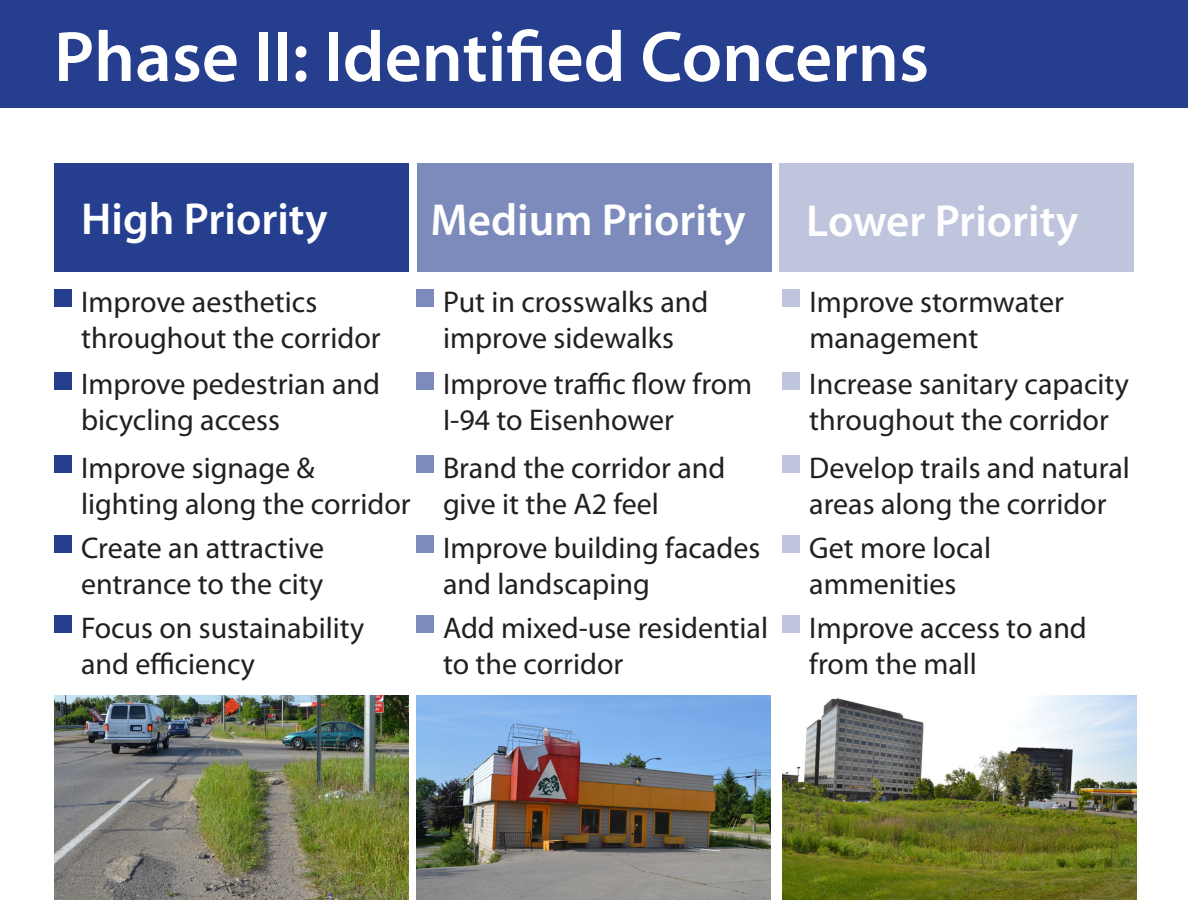
<style>
.page{position:relative;width:1188px;height:918px;background:#fff}
.page>*{position:absolute;margin:0;border:0;box-sizing:border-box;transform-origin:0 0}
.t1{font:600 72px "Myriad Pro";color:#fff}
.t2{font:600 45px "Myriad Pro";color:#fff}
.t3{font:30px/36px "Myriad Pro";color:#231f20}
</style>
<div class="page">
<div style="left:0;top:0;width:1188px;height:108px;background:#253f8e"></div>
<div style="left:54px;top:163px;width:355px;height:109px;background:#253f8e"></div>
<div style="left:417px;top:164px;width:355px;height:108px;background:#7c8bbb"></div>
<div style="left:779px;top:163px;width:355px;height:109px;background:#bec5dd"></div>
<img style="left:54px;top:696px;width:355px;height:203px">
<div style="left:54px;top:290px;width:17px;height:17px;background:#253f8e"></div>
<div style="left:54px;top:372px;width:17px;height:17px;background:#253f8e"></div>
<div style="left:54px;top:455px;width:17px;height:18px;background:#253f8e"></div>
<div style="left:54px;top:536px;width:17px;height:17px;background:#253f8e"></div>
<div style="left:54px;top:616px;width:17px;height:17px;background:#253f8e"></div>
<img style="left:416px;top:696px;width:355px;height:203px">
<div style="left:416px;top:290px;width:17px;height:17px;background:#7c8bbb"></div>
<div style="left:416px;top:372px;width:17px;height:17px;background:#7c8bbb"></div>
<div style="left:416px;top:455px;width:17px;height:18px;background:#7c8bbb"></div>
<div style="left:416px;top:536px;width:17px;height:17px;background:#7c8bbb"></div>
<div style="left:416px;top:616px;width:17px;height:17px;background:#7c8bbb"></div>
<img style="left:782px;top:696px;width:355px;height:203px">
<div style="left:782px;top:290px;width:18px;height:17px;background:#bec5dd"></div>
<div style="left:782px;top:372px;width:18px;height:17px;background:#bec5dd"></div>
<div style="left:782px;top:455px;width:18px;height:18px;background:#bec5dd"></div>
<div style="left:782px;top:536px;width:18px;height:17px;background:#bec5dd"></div>
<div style="left:782px;top:616px;width:18px;height:17px;background:#bec5dd"></div>
<p class="t1" style="left:54px;top:11px;width:877px">Phase II: Identified Concerns</p>
<p class="t2" style="left:81px;top:191px;width:248px">High Priority</p>
<p class="t2" style="left:430px;top:191px;width:317px">Medium Priority</p>
<p class="t2" style="left:806px;top:192px;width:274px">Lower Priority</p>
<p class="t3" style="left:81px;top:284px;width:301px">Improve aesthetics throughout the corridor</p>
<p class="t3" style="left:81px;top:366px;width:301px">Improve pedestrian and bicycling access</p>
<p class="t3" style="left:81px;top:449px;width:331px">Improve signage &amp; lighting along the corridor</p>
<p class="t3" style="left:81px;top:530px;width:245px">Create an attractive entrance to the city</p>
<p class="t3" style="left:81px;top:610px;width:285px">Focus on sustainability and efficiency</p>
<p class="t3" style="left:443px;top:284px;width:267px">Put in crosswalks and improve sidewalks</p>
<p class="t3" style="left:443px;top:366px;width:311px">Improve traffic flow from<br>I-94 to Eisenhower</p>
<p class="t3" style="left:443px;top:449px;width:284px">Brand the corridor and give it the A2 feel</p>
<p class="t3" style="left:443px;top:530px;width:319px">Improve building facades and landscaping</p>
<p class="t3" style="left:443px;top:610px;width:327px">Add mixed-use residential to the corridor</p>
<p class="t3" style="left:809px;top:284px;width:256px">Improve stormwater management</p>
<p class="t3" style="left:809px;top:366px;width:321px">Increase sanitary capacity throughout the corridor</p>
<p class="t3" style="left:809px;top:449px;width:322px">Develop trails and natural areas along the corridor</p>
<p class="t3" style="left:809px;top:530px;width:183px">Get more local ammenities</p>
<p class="t3" style="left:809px;top:610px;width:279px">Improve access to and from the mall</p>
</div>
